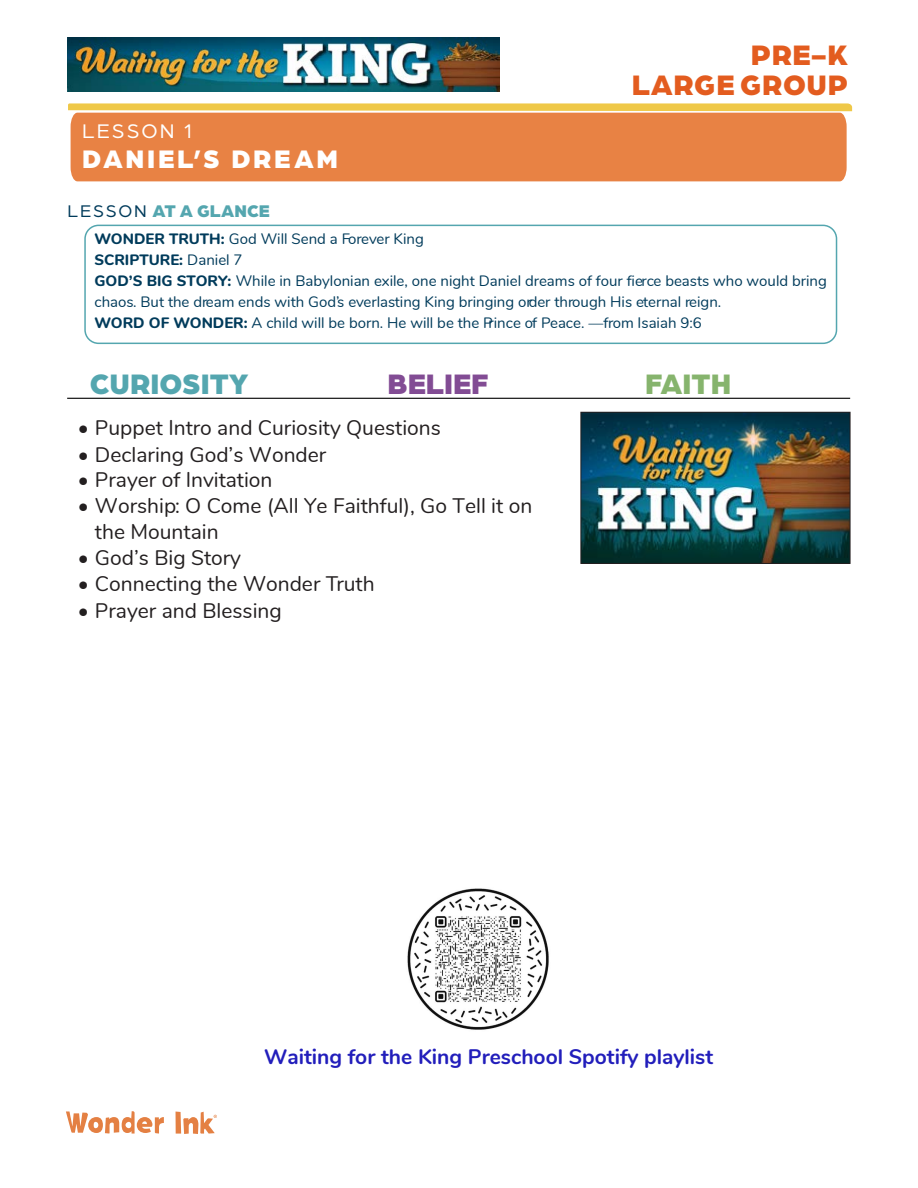
<style>
.page{position:relative;width:918px;height:1188px;background:#fff}
.page>*{position:absolute;margin:0;border:0;box-sizing:border-box;transform-origin:0 0}
.t1{font:900 30px/29.8px "Arboria";letter-spacing:.02em;color:#e35c1f;text-align:right}
.t2{font:900 30px "Arboria";color:#54a6af}
.t3{font:900 30px "Arboria";color:#824c94}
.t4{font:900 30px "Arboria";color:#86b46d}
.t5{font:900 27px "Arboria";letter-spacing:.1em;color:#fff}
.t6{font:21px/25.2px "Nunito";color:#231f20}
.t7{font:700 21px "Nunito";color:#221ebb}
.t8{font:21px "Arboria";letter-spacing:.1em;color:#fff}
.t9{font:900 18px "Arboria";color:#54a6af}
.t10{font:15px/21px "Nunito";color:#003b5b}
.s1{font-weight:400;color:#003b5b}
.s2{font-weight:800}
</style>
<div class="page">
<div style="left:71px;top:113px;width:776px;height:68px;background:#e88244"></div>
<svg style="left:68px;top:103px;width:784px;height:8px;background:#f0cd59"></svg>
<svg style="left:66px;top:1111px;width:98px;height:23px"></svg>
<svg style="left:176px;top:1112px;width:41px;height:22px"></svg>
<div style="left:84px;top:225px;width:753px;height:119px;border:2px solid #54a6af;border-radius:14px"></div>
<img style="left:583px;top:414px;width:265px;height:148px">
<div style="left:581px;top:412px;width:269px;height:152px;border:1px solid #231f20"></div>
<img style="left:68px;top:38px;width:432px;height:54px">
<hr style="left:67px;top:398px;width:783px;height:1px;background:#000">
<img style="left:407px;top:888px;width:142px;height:142px">
<h1 class="t1" style="left:632px;top:38px;width:218px">PRE-K<br>LARGE GROUP</h1>
<h3 class="t8" style="left:82px;top:117px;width:112px">LESSON 1</h3>
<h2 class="t5" style="left:82px;top:139px;width:257px">DANIEL’S DREAM</h2>
<p class="t9" style="left:68px;top:198px;width:204px"><span class="s1">LESSON</span> AT A GLANCE</p>
<p class="t10" style="left:94px;top:228px;width:734px"><span class="s2">WONDER TRUTH:</span> God Will Send a Forever King<br><span class="s2">SCRIPTURE:</span> Daniel 7<br><span class="s2">GOD’S BIG STORY:</span> While in Babylonian exile, one night Daniel dreams of four fierce beasts who would bring chaos. But the dream ends with God’s everlasting King bringing order through His eternal reign.<br><span class="s2">WORD OF WONDER:</span> A child will be born. He will be the Prince of Peace. —from Isaiah 9:6</p>
<h1 class="t2" style="left:90px;top:362px;width:161px">CURIOSITY</h1>
<h1 class="t3" style="left:387px;top:362px;width:102px">BELIEF</h1>
<h1 class="t4" style="left:645px;top:362px;width:88px">FAITH</h1>
<h3 class="t6" style="left:78px;top:414px;width:365px">• Puppet Intro and Curiosity Questions</h3>
<h3 class="t6" style="left:78px;top:441px;width:250px">• Declaring God’s Wonder</h3>
<h3 class="t6" style="left:78px;top:466px;width:196px">• Prayer of Invitation</h3>
<h3 class="t6" style="left:95px;top:492px;width:439px;text-indent:-17px">• Worship: O Come (All Ye Faithful), Go Tell it on the Mountain</h3>
<h3 class="t6" style="left:78px;top:544px;width:165px">• God’s Big Story</h3>
<h3 class="t6" style="left:78px;top:570px;width:298px">• Connecting the Wonder Truth</h3>
<h3 class="t6" style="left:78px;top:597px;width:206px">• Prayer and Blessing</h3>
<h3 class="t7" style="left:264px;top:1042px;width:451px">Waiting for the King Preschool Spotify playlist</h3>
</div>
